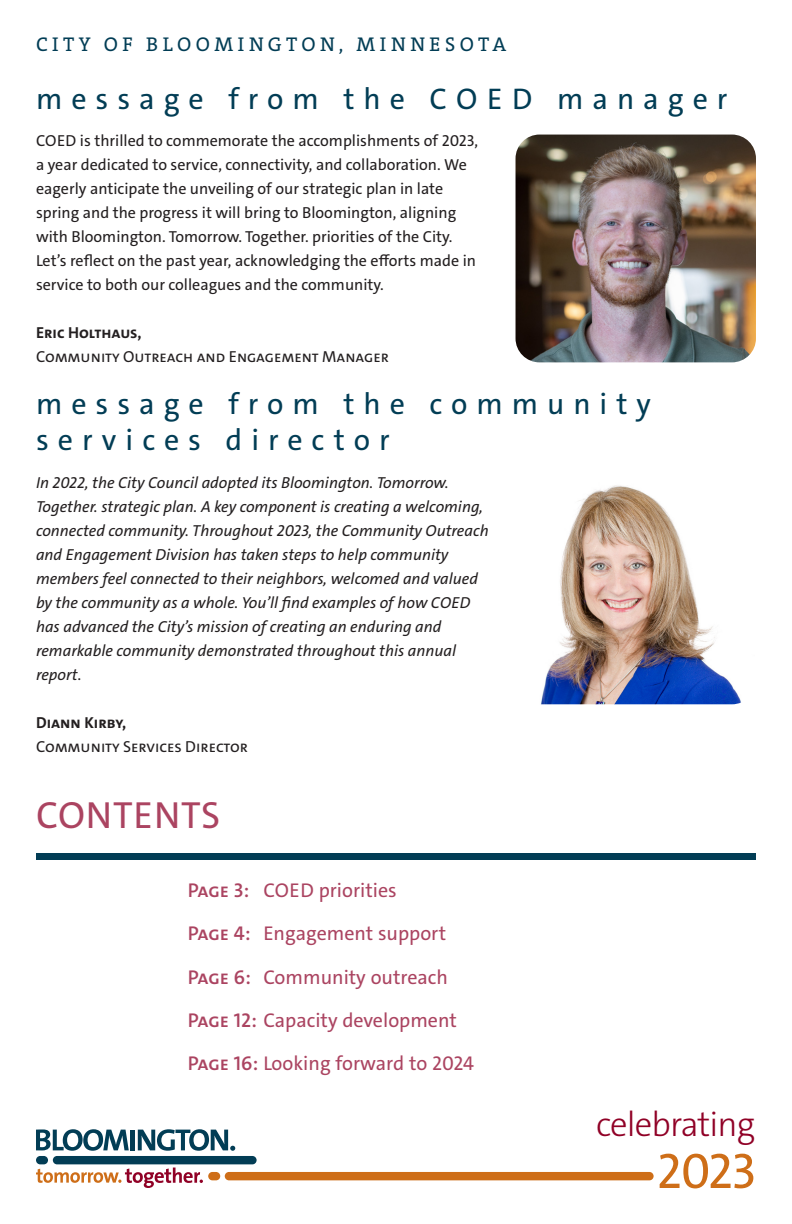
<style>
.page{position:relative;width:792px;height:1224px;background:#fff}
.page>*{position:absolute;margin:0;border:0;box-sizing:border-box;transform-origin:0 0}
.t1{font:50.2px "The Sans";color:#ce6e18}
.Hed_1{font:38px "The Sans";letter-spacing:.025em;color:#ab4461}
.t2{font:300 34.8px "The Sans";letter-spacing:-.025em;color:#900126}
.t3{font:30px/36px "The Sans";letter-spacing:.3em;color:#023d55}
.tochead{font:20px "The Sans";color:#ab4461}
.t4{font:20px "The Serif";letter-spacing:.225em;color:#023d55}
.message{font:italic 16px/24px "The Sans";color:#231f20}
.message-2{font:16px/24px "The Sans";color:#231f20}
.Hed_2{font:16px "The Sans";color:#231f20}
.Hed_2-2{font:700 16px "The Sans";color:#231f20}
.s1{font-weight:600}
</style>
<div class="page">
<svg style="left:36px;top:1168px;width:167px;height:20px"></svg>
<div style="left:225px;top:1172px;width:429px;height:8px;background:#ce6e18;border-radius:4px"></div>
<div style="left:53px;top:1156px;width:204px;height:8px;background:#023d55;border-radius:4px"></div>
<div style="left:36px;top:1156px;width:12px;height:8px;background:#023d55;border-radius:4px"></div>
<div style="left:208px;top:1172px;width:12px;height:8px;background:#ce6e18;border-radius:4px"></div>
<svg style="left:36px;top:1129px;width:93px;height:22px"></svg>
<hr style="left:130px;top:1130px;width:4px;height:20px;background:#023d55">
<svg style="left:138px;top:1129px;width:97px;height:22px"></svg>
<div style="left:36px;top:854px;width:720px;height:6px;background:#023d55"></div>
<img style="left:516px;top:135px;width:240px;height:227px">
<img style="left:541px;top:485px;width:200px;height:219px">
<p class="t4" style="left:36px;top:31px;width:472px">CITY OF BLOOMINGTON, MINNESOTA</p>
<p class="t3" style="left:36px;top:81px;width:693px">message from the COED manager</p>
<p class="message-2" style="left:36px;top:129px;width:443px">COED is thrilled to commemorate the accomplishments of 2023, a year dedicated to service, connectivity, and collaboration. We eagerly anticipate the unveiling of our strategic plan in late spring and the progress it will bring to Bloomington, aligning with Bloomington. Tomorrow. Together. priorities of the City.<br>Let’s reflect on the past year, acknowledging the efforts made in service to both our colleagues and the community.</p>
<p class="Hed_2-2" style="left:36px;top:323px;width:107px">Eric Holthaus,</p>
<p class="Hed_2" style="left:36px;top:347px;width:354px">Community Outreach and Engagement Manager</p>
<p class="t3" style="left:36px;top:386px;width:616px">message from the community services director</p>
<p class="message" style="left:36px;top:471px;width:454px">In 2022, the City Council adopted its Bloomington. Tomorrow.<br>Together. strategic plan. A key component is creating a welcoming, connected community. Throughout 2023, the Community Outreach and Engagement Division has taken steps to help community members feel connected to their neighbors, welcomed and valued by the community as a whole. You’ll find examples of how COED has advanced the City’s mission of creating an enduring and remarkable community demonstrated throughout this annual report.</p>
<p class="Hed_2-2" style="left:36px;top:713px;width:92px">Diann Kirby,</p>
<p class="Hed_2" style="left:36px;top:737px;width:213px">Community Services Director</p>
<p class="Hed_1" style="left:36px;top:791px;width:186px">CONTENTS</p>
<p class="tochead" style="left:188px;top:877px;width:210px"><span class="s1">Page 3:</span> COED priorities</p>
<p class="tochead" style="left:188px;top:921px;width:260px"><span class="s1">Page 4:</span> Engagement support</p>
<p class="tochead" style="left:188px;top:964px;width:262px"><span class="s1">Page 6:</span> Community outreach</p>
<p class="tochead" style="left:188px;top:1007px;width:270px"><span class="s1">Page 12:</span> Capacity development</p>
<p class="tochead" style="left:188px;top:1051px;width:288px"><span class="s1">Page 16:</span> Looking forward to 2024</p>
<p class="t2" style="left:596px;top:1102px;width:161px">celebrating</p>
<p class="t1" style="left:657px;top:1139px;width:101px">2023</p>
</div>
